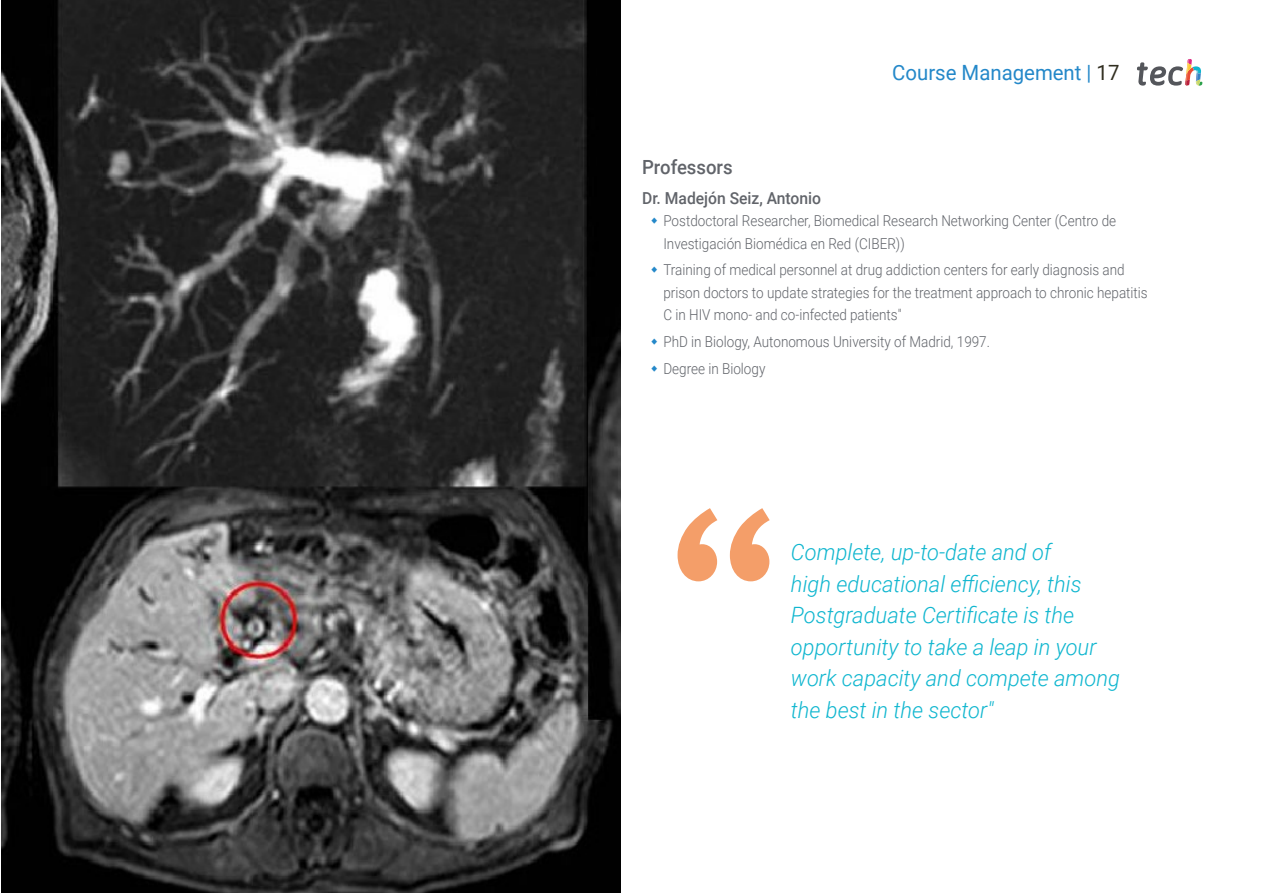
<style>
.page{position:relative;width:1263px;height:893px;background:#fff}
.page>*{position:absolute;margin:0;border:0;box-sizing:border-box;transform-origin:0 0}
.t1{font:italic 300 22.5px/31.5px "Roboto";color:#0fb6cf}
.t2{font:21px "Roboto";color:#2488c9}
.t3{font:500 19.5px "Roboto";color:#61646a;scale:.95 1}
.t4{font:500 16.5px "Roboto";color:#61646a;scale:.95 1}
.t5{font:300 15px/22.5px "Roboto";color:#61646a;scale:.9 1}
.s1{color:#312e20}
</style>
<div class="page">
<svg style="left:677px;top:508px;width:93px;height:73px"></svg>
<svg style="left:1137px;top:59px;width:65px;height:27px"></svg>
<img style="left:1px;top:0;width:620px;height:893px">
<h2 class="t2" style="left:892px;top:57px;width:229px">Course Management | <span class="s1">17</span></h2>
<h3 class="t3" style="left:642px;top:154px;width:97px">Professors</h3>
<p class="t4" style="left:642px;top:186px;width:190px">Dr. Madejón Seiz, Antonio</p>
<p class="t5" style="left:663px;top:209px;width:505px">Postdoctoral Researcher, Biomedical Research Networking Center (Centro de<br>Investigación Biomédica en Red (CIBER))</p>
<p class="t5" style="left:663px;top:258px;width:540px">Training of medical personnel at drug addiction centers for early diagnosis and prison doctors to update strategies for the treatment approach to chronic hepatitis<br>C in HIV mono- and co-infected patients"</p>
<p class="t5" style="left:663px;top:328px;width:364px;line-height:26.7px">PhD in Biology, Autonomous University of Madrid, 1997.<br>Degree in Biology</p>
<h1 class="t1" style="left:791px;top:536px;width:330px">Complete, up-to-date and of<br>high educational efficiency, this<br>Postgraduate Certificate is the opportunity to take a leap in your work capacity and compete among the best in the sector"</h1>
</div>
